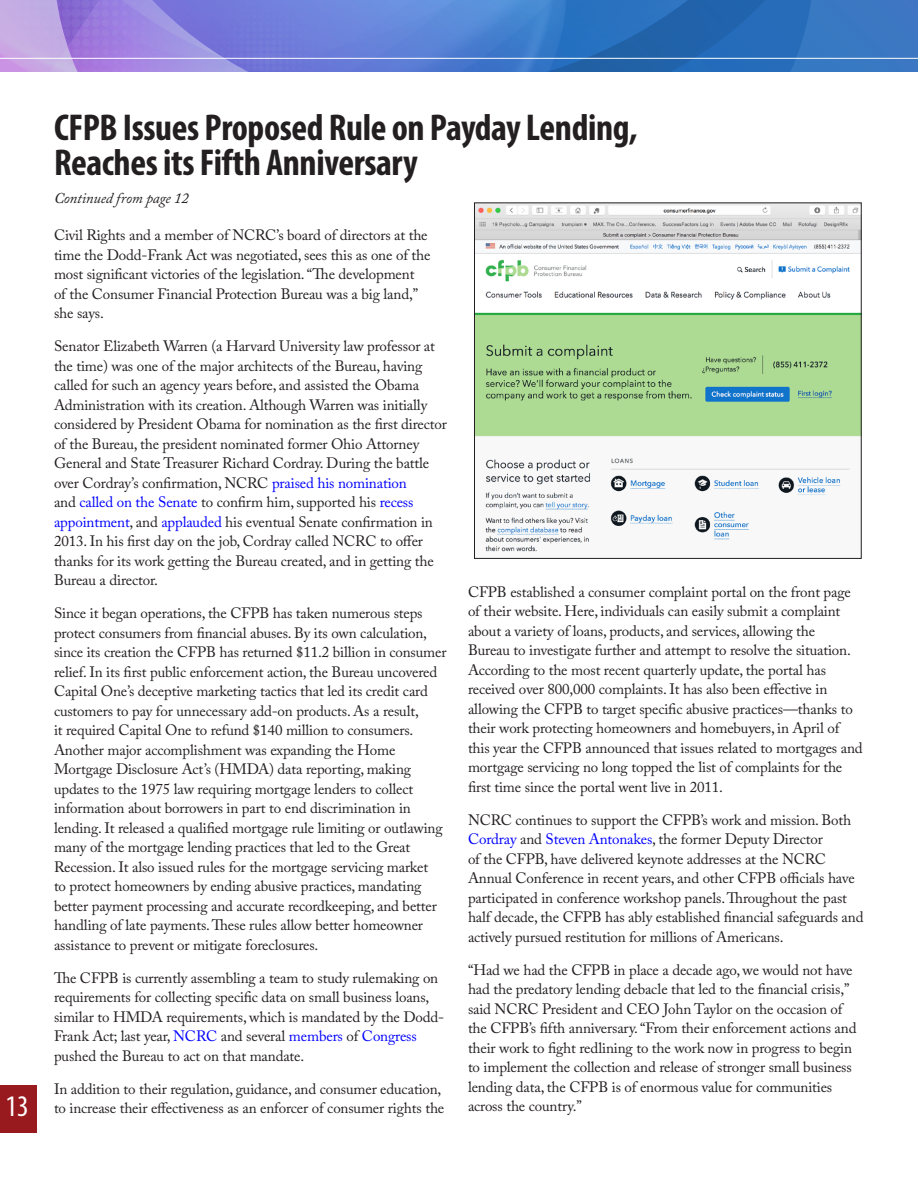
<style>
.page{position:relative;width:918px;height:1188px;background:#fff}
.page>*{position:absolute;margin:0;border:0;box-sizing:border-box;transform-origin:0 0}
.headline_03{font:700 condensed 37.5px/34.5px "Myriad Pro";letter-spacing:-.01em;color:#231f20}
.t1{font:condensed 30px "Myriad Pro";color:#fff}
.BODY_COPY{font:15px/19.5px "Adobe Caslon Pro";letter-spacing:-.01em;color:#231f20}
.BODY_COPY-2{font:italic 15px "Adobe Caslon Pro";letter-spacing:-.01em;color:#231f20}
.s1{color:#00f}
</style>
<div class="page">
<div style="left:0;top:1085px;width:37px;height:48px;background:#981a1e"></div>
<svg style="left:0;top:0;width:917px;height:72px;background:#5b7ccd"></svg>
<hr style="left:0;top:58px;width:918px;height:1px;background:#fff">
<img style="left:476px;top:204px;width:384px;height:348px">
<div style="left:474px;top:202px;width:388px;height:357px;border:1px solid #231f20"></div>
<h2 class="t1" style="left:6px;top:1088px;width:25px">13</h2>
<p class="headline_03" style="left:54px;top:110px;width:585px">CFPB Issues Proposed Rule on Payday Lending,<br>Reaches its Fifth Anniversary</p>
<p class="BODY_COPY-2" style="left:54px;top:189px;width:136px">Continued from page 12</p>
<p class="BODY_COPY" style="left:54px;top:225px;width:378px">Civil Rights and a member of NCRC’s board of directors at the time the Dodd-Frank Act was negotiated, sees this as one of the most significant victories of the legislation. “The development<br>of the Consumer Financial Protection Bureau was a big land,” she says.</p>
<p class="BODY_COPY" style="left:54px;top:336px;width:394px">Senator Elizabeth Warren (a Harvard University law professor at the time) was one of the major architects of the Bureau, having called for such an agency years before, and assisted the Obama Administration with its creation. Although Warren was initially considered by President Obama for nomination as the first director of the Bureau, the president nominated former Ohio Attorney General and State Treasurer Richard Cordray. During the battle over Cordray’s confirmation, NCRC <span class="s1">praised his nomination<br></span>and <span class="s1">called on the Senate</span> to confirm him, supported his <span class="s1">recess appointment</span>, and <span class="s1">applauded</span> his eventual Senate confirmation in 2013. In his first day on the job, Cordray called NCRC to offer thanks for its work getting the Bureau created, and in getting the Bureau a director.</p>
<p class="BODY_COPY" style="left:54px;top:603px;width:394px">Since it began operations, the CFPB has taken numerous steps protect consumers from financial abuses. By its own calculation, since its creation the CFPB has returned $11.2 billion in consumer relief. In its first public enforcement action, the Bureau uncovered Capital One’s deceptive marketing tactics that led its credit card customers to pay for unnecessary add-on products. As a result,<br>it required Capital One to refund $140 million to consumers.<br>Another major accomplishment was expanding the Home Mortgage Disclosure Act’s (HMDA) data reporting, making updates to the 1975 law requiring mortgage lenders to collect information about borrowers in part to end discrimination in lending. It released a qualified mortgage rule limiting or outlawing many of the mortgage lending practices that led to the Great Recession. It also issued rules for the mortgage servicing market<br>to protect homeowners by ending abusive practices, mandating better payment processing and accurate recordkeeping, and better handling of late payments. These rules allow better homeowner assistance to prevent or mitigate foreclosures.</p>
<p class="BODY_COPY" style="left:54px;top:968px;width:392px">The CFPB is currently assembling a team to study rulemaking on requirements for collecting specific data on small business loans, similar to HMDA requirements, which is mandated by the Dodd-Frank Act; last year, <span class="s1">NCRC</span> and several <span class="s1">members</span> of <span class="s1">Congress </span>pushed the Bureau to act on that mandate.</p>
<p class="BODY_COPY" style="left:54px;top:1079px;width:392px">In addition to their regulation, guidance, and consumer education, to increase their effectiveness as an enforcer of consumer rights the</p>
<p class="BODY_COPY" style="left:468px;top:582px;width:396px">CFPB established a consumer complaint portal on the front page of their website. Here, individuals can easily submit a complaint about a variety of loans, products, and services, allowing the<br>Bureau to investigate further and attempt to resolve the situation.<br>According to the most recent quarterly update, the portal has received over 800,000 complaints. It has also been effective in allowing the CFPB to target specific abusive practices—thanks to their work protecting homeowners and homebuyers, in April of this year the CFPB announced that issues related to mortgages and mortgage servicing no long topped the list of complaints for the first time since the portal went live in 2011.</p>
<p class="BODY_COPY" style="left:468px;top:810px;width:397px">NCRC continues to support the CFPB’s work and mission. Both <span class="s1">Cordray</span> and <span class="s1">Steven Antonakes</span>, the former Deputy Director<br>of the CFPB, have delivered keynote addresses at the NCRC Annual Conference in recent years, and other CFPB officials have participated in conference workshop panels. Throughout the past half decade, the CFPB has ably established financial safeguards and actively pursued restitution for millions of Americans.</p>
<p class="BODY_COPY" style="left:468px;top:960px;width:390px">“Had we had the CFPB in place a decade ago, we would not have had the predatory lending debacle that led to the financial crisis,” said NCRC President and CEO John Taylor on the occasion of the CFPB’s fifth anniversary. “From their enforcement actions and their work to fight redlining to the work now in progress to begin to implement the collection and release of stronger small business lending data, the CFPB is of enormous value for communities across the country.”</p>
</div>
